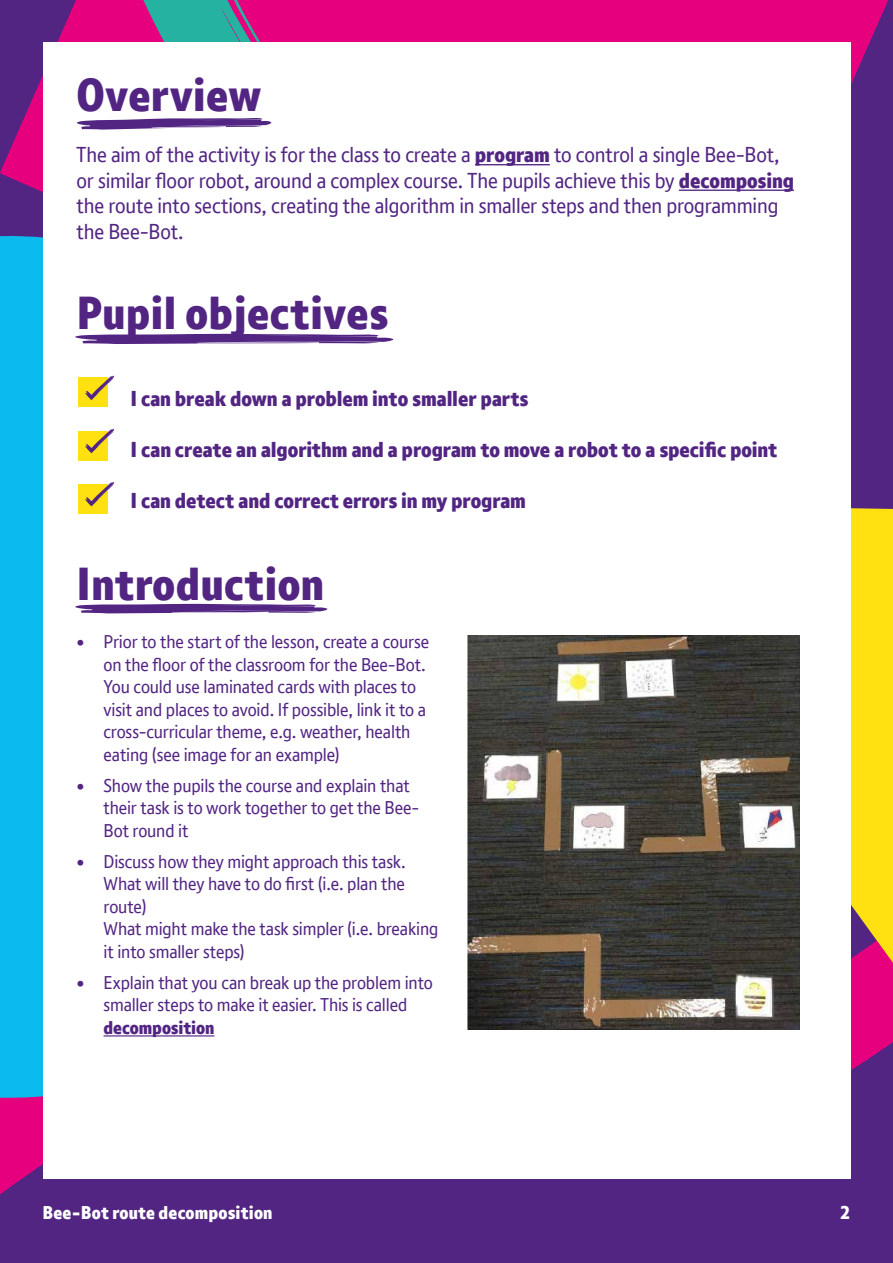
<style>
.page{position:relative;width:893px;height:1263px;background:#522583}
.page>*{position:absolute;margin:0;border:0;box-sizing:border-box;transform-origin:0 0}
.t1{font:800 45px "BT Font";letter-spacing:.01em;color:#522583}
.t2{font:21px/25.5px "BT Font";letter-spacing:-.005em;color:#522583}
.t3{font:800 21px "BT Font";letter-spacing:-.005em;color:#522583}
.t4{font:18px/22.5px "BT Font";letter-spacing:-.005em;color:#522583}
.t5{font:800 18px "BT Font";letter-spacing:.01em;color:#fff}
.t6{font:800 18px "BT Font";letter-spacing:-.005em;color:#522583}
.s1{font-weight:800}
</style>
<div class="page">
<svg style="left:850px;top:963px;width:43px;height:159px;fill:#e6007d"></svg>
<svg style="left:0;top:1147px;width:43px;height:48px;fill:#e6007d"></svg>
<svg style="left:0;top:473px;width:43px;height:674px;background:#1bade6"></svg>
<svg style="left:0;top:0;width:888px;height:473px"></svg>
<svg style="left:88px;top:0;width:719px;height:42px;background:#ce1581"></svg>
<svg style="left:850px;top:503px;width:43px;height:460px;background:#f6d21e"></svg>
<div style="left:43px;top:42px;width:807px;height:1137px;background:#fff"></div>
<hr style="left:475px;top:164px;width:75px;height:1px;background:#522583">
<hr style="left:679px;top:190px;width:115px;height:1px;background:#522583">
<svg style="left:75px;top:334px;width:319px;height:10px;background:#714d99"></svg>
<svg style="left:77px;top:118px;width:195px;height:12px"></svg>
<div style="left:78px;top:378px;width:30px;height:29px;background:#ffe111"></div>
<svg style="left:85px;top:375px;width:29px;height:25px"></svg>
<div style="left:78px;top:431px;width:30px;height:29px;background:#ffe111"></div>
<svg style="left:85px;top:428px;width:29px;height:25px"></svg>
<svg style="left:75px;top:604px;width:253px;height:9px;background:#6c4796"></svg>
<div style="left:78px;top:484px;width:30px;height:30px;background:#ffe111"></div>
<svg style="left:85px;top:482px;width:29px;height:24px"></svg>
<hr style="left:104px;top:1035px;width:110px;height:1px;background:#522583">
<img style="left:468px;top:636px;width:331px;height:393px">
<h1 class="t1" style="left:77px;top:65px;width:186px">Overview</h1>
<p class="t2" style="left:77px;top:142px;width:719px">The aim of the activity is for the class to create a <span class="s1">program</span> to control a single Bee-Bot, or similar floor robot, around a complex course. The pupils achieve this by <span class="s1">decomposing </span>the route into sections, creating the algorithm in smaller steps and then programming the Bee-Bot.</p>
<h1 class="t1" style="left:77px;top:284px;width:313px">Pupil objectives</h1>
<p class="t3" style="left:131px;top:384px;width:399px">I can break down a problem into smaller parts</p>
<p class="t3" style="left:131px;top:435px;width:648px">I can create an algorithm and a program to move a robot to a specific point</p>
<p class="t3" style="left:131px;top:486px;width:397px">I can detect and correct errors in my program</p>
<h1 class="t1" style="left:77px;top:554px;width:249px">Introduction</h1>
<p class="t4" style="left:104px;top:630px;width:327px;text-indent:-27px">• Prior to the start of the lesson, create a course on the floor of the classroom for the Bee-Bot.<br>You could use laminated cards with places to visit and places to avoid. If possible, link it to a cross-curricular theme, e.g. weather, health eating (see image for an example)</p>
<p class="t4" style="left:104px;top:774px;width:317px;text-indent:-27px">• Show the pupils the course and explain that their task is to work together to get the Bee-<br>Bot round it</p>
<p class="t4" style="left:104px;top:850px;width:336px;text-indent:-27px">• Discuss how they might approach this task.<br>What will they have to do first (i.e. plan the route)<br>What might make the task simpler (i.e. breaking it into smaller steps)</p>
<p class="t4" style="left:77px;top:971px;width:358px;text-align:center">• Explain that you can break up the problem into smaller steps to make it easier. This is called</p>
<p class="t6" style="left:104px;top:1015px;width:112px">decomposition</p>
<p class="t5" style="left:43px;top:1201px;width:231px">Bee-Bot route decomposition</p>
<p class="t5" style="left:840px;top:1201px;width:12px">2</p>
</div>
